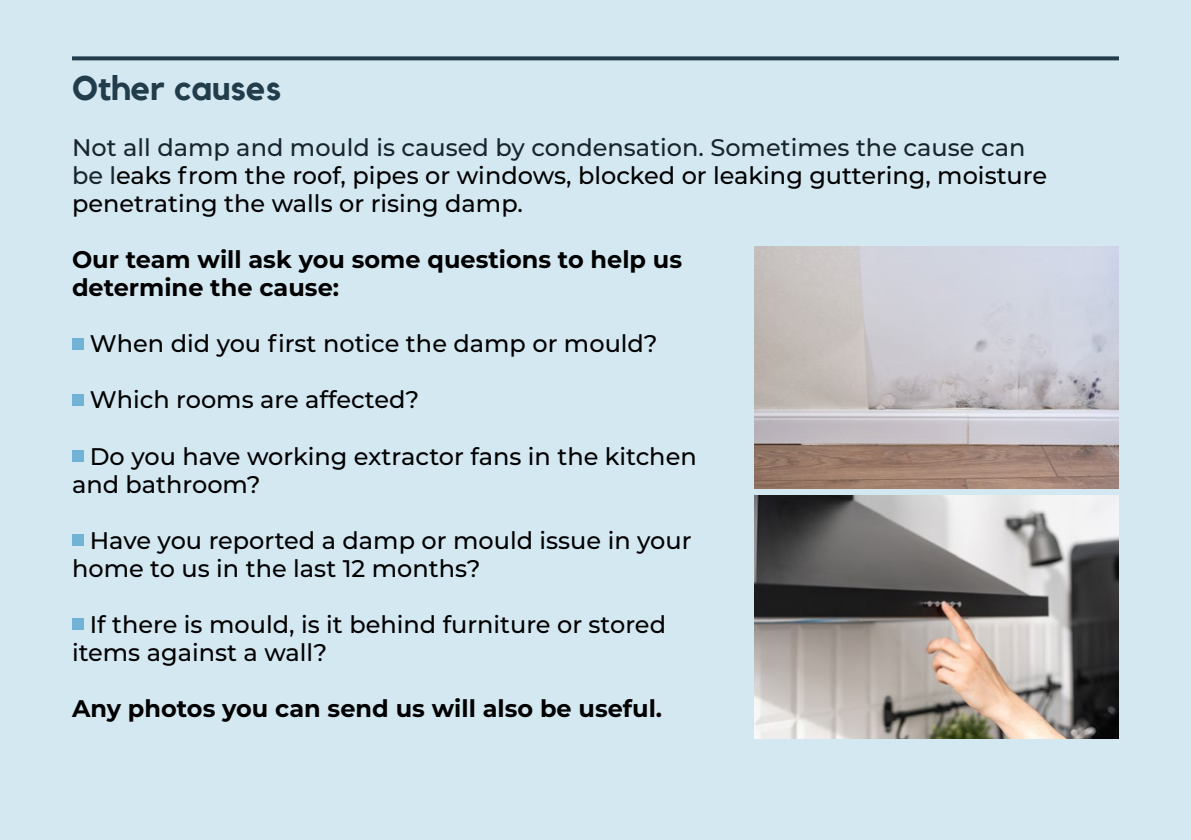
<style>
.page{position:relative;width:1191px;height:840px;background:#fff}
.page>*{position:absolute;margin:0;border:0;box-sizing:border-box;transform-origin:0 0}
.Sub_level_1{font:700 34px "Kollektif";color:#213c4a}
.Main_body{font:500 24px/28px "Montserrat";color:#000}
.Main_body-2{font:700 24px/28px "Montserrat";color:#000}
.s1{color:#18252d}
</style>
<div class="page">
<div style="left:0;top:0;width:1191px;height:839px;background:#d4e8f2"></div>
<svg style="left:72px;top:56px;width:1047px;height:4px;fill:#213c4a"></svg>
<div style="left:72px;top:338px;width:11px;height:11px;background:#70b3d4"></div>
<div style="left:72px;top:394px;width:11px;height:11px;background:#70b3d4"></div>
<div style="left:72px;top:450px;width:11px;height:11px;background:#70b3d4"></div>
<div style="left:72px;top:534px;width:11px;height:11px;background:#70b3d4"></div>
<div style="left:72px;top:618px;width:11px;height:11px;background:#70b3d4"></div>
<img style="left:754px;top:246px;width:364px;height:242px">
<img style="left:754px;top:495px;width:364px;height:242px">
<h2 class="Sub_level_1" style="left:72px;top:68px;width:210px">Other causes</h2>
<p class="Main_body" style="left:72px;top:133px;width:976px"><span class="s1">Not all damp and mould is caused by condensation. Sometimes the cause can be l</span>eaks from the roof, pipes or windows, blocked or leaking guttering, moisture penetrating the walls or rising damp.</p>
<p class="Main_body-2" style="left:72px;top:244px;width:611px">Our team will ask you some questions to help us determine the cause:</p>
<p class="Main_body" style="left:90px;top:329px;width:569px">When did you first notice the damp or mould?</p>
<p class="Main_body" style="left:90px;top:385px;width:331px">Which rooms are affected?</p>
<p class="Main_body" style="left:72px;top:441px;width:626px;text-indent:18px">Do you have working extractor fans in the kitchen and bathroom?</p>
<p class="Main_body" style="left:72px;top:525px;width:621px;text-indent:18px">Have you reported a damp or mould issue in your home to us in the last 12 months?</p>
<p class="Main_body" style="left:72px;top:609px;width:595px;text-indent:18px">If there is mould, is it behind furniture or stored items against a wall?</p>
<p class="Main_body-2" style="left:72px;top:692px;width:591px">Any photos you can send us will also be useful.</p>
</div>
